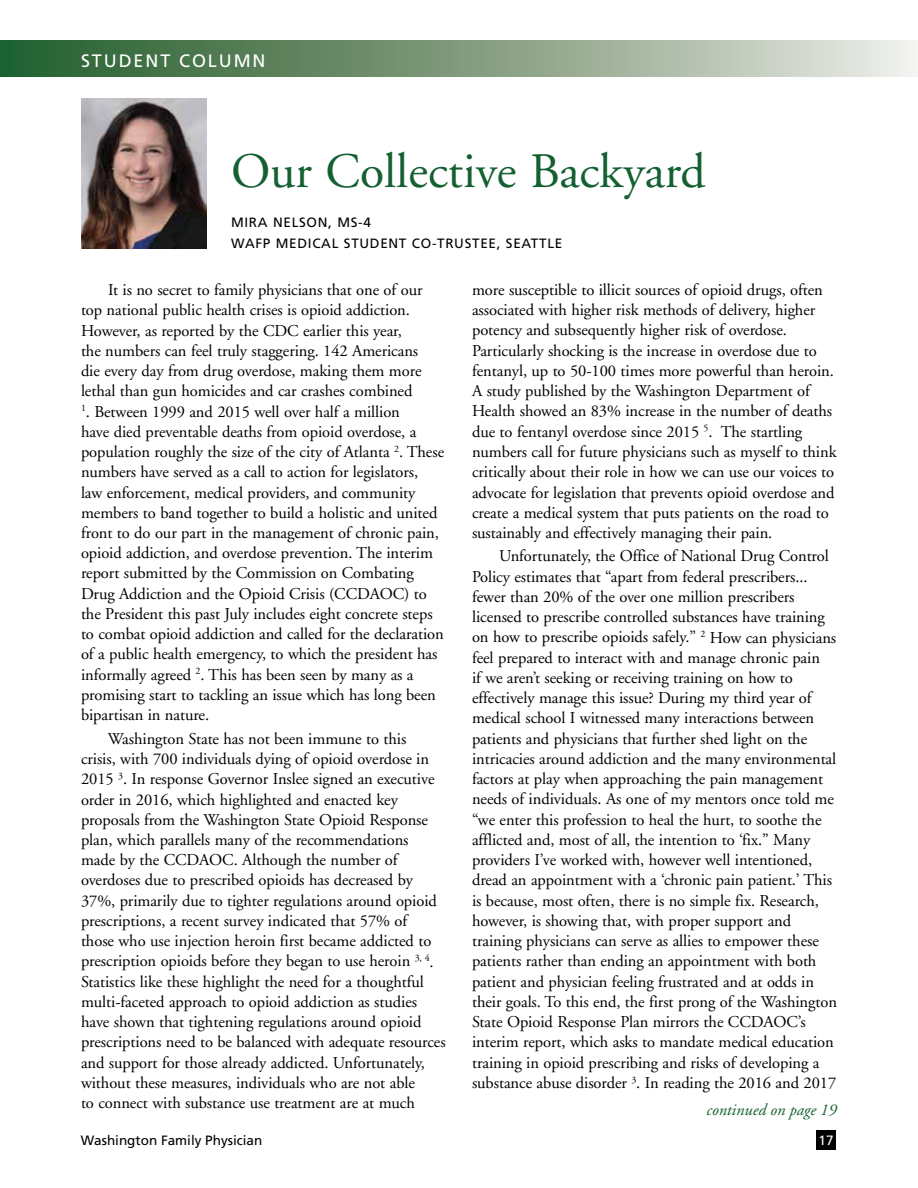
<style>
.page{position:relative;width:918px;height:1188px;background:#fff}
.page>*{position:absolute;margin:0;border:0;box-sizing:border-box;transform-origin:0 0}
.t1{font:49.5px "Adobe Garamond";color:#146031}
.t2{font:18px "Frutiger";letter-spacing:.105em;color:#fff}
.t3{font:16.5px/20.2px "Adobe Garamond";letter-spacing:-.005em;color:#000}
.t4{font:italic 16.5px "Adobe Garamond";color:#146031}
.t5{font:13.5px/21px "Frutiger";letter-spacing:.05em;color:#000}
.t6{font:13.5px "Frutiger";color:#000}
.t7{font:13.5px "Frutiger";color:#fff}
</style>
<div class="page">
<div style="left:817px;top:1130px;width:19px;height:19px;background:#000"></div>
<div style="left:0;top:40px;width:918px;height:36px;background:linear-gradient(to right,#1d5824,#ebe7e2)"></div>
<img style="left:81px;top:99px;width:126px;height:149px">
<p class="t2" style="left:81px;top:50px;width:186px">STUDENT COLUMN</p>
<h1 class="t1" style="left:231px;top:145px;width:476px">Our Collective Backyard</h1>
<p class="t5" style="left:231px;top:211px;width:333px">MIRA NELSON, MS-4<br>WAFP MEDICAL STUDENT CO-TRUSTEE, SEATTLE</p>
<p class="t3" style="left:81px;top:280px;width:343px;text-indent:27px">It is no secret to family physicians that one of our top national public health crises is opioid addiction.<br>However, as reported by the CDC earlier this year, the numbers can feel truly staggering. 142 Americans die every day from drug overdose, making them more lethal than gun homicides and car crashes combined</p>
<p class="t3" style="left:81px;top:402px;width:365px"><sup>1</sup>. Between 1999 and 2015 well over half a million<br>have died preventable deaths from opioid overdose, a population roughly the size of the city of Atlanta <sup>2</sup>. These numbers have served as a call to action for legislators,<br>law enforcement, medical providers, and community members to band together to build a holistic and united front to do our part in the management of chronic pain, opioid addiction, and overdose prevention. The interim report submitted by the Commission on Combating Drug Addiction and the Opioid Crisis (CCDAOC) to the President this past July includes eight concrete steps to combat opioid addiction and called for the declaration of a public health emergency, to which the president has informally agreed <sup>2</sup>. This has been seen by many as a promising start to tackling an issue which has long been bipartisan in nature.</p>
<p class="t3" style="left:81px;top:729px;width:366px;text-indent:27px">Washington State has not been immune to this<br>crisis, with 700 individuals dying of opioid overdose in 2015 <sup>3</sup>. In response Governor Inslee signed an executive order in 2016, which highlighted and enacted key proposals from the Washington State Opioid Response plan, which parallels many of the recommendations made by the CCDAOC. Although the number of overdoses due to prescribed opioids has decreased by 37%, primarily due to tighter regulations around opioid prescriptions, a recent survey indicated that 57% of<br>those who use injection heroin first became addicted to prescription opioids before they began to use heroin <sup>3,</sup> <sup>4</sup>.<br>Statistics like these highlight the need for a thoughtful multi-faceted approach to opioid addiction as studies have shown that tightening regulations around opioid prescriptions need to be balanced with adequate resources and support for those already addicted. Unfortunately, without these measures, individuals who are not able<br>to connect with substance use treatment are at much</p>
<p class="t3" style="left:472px;top:280px;width:366px">more susceptible to illicit sources of opioid drugs, often associated with higher risk methods of delivery, higher potency and subsequently higher risk of overdose.<br>Particularly shocking is the increase in overdose due to fentanyl, up to 50-100 times more powerful than heroin.<br>A study published by the Washington Department of Health showed an 83% increase in the number of deaths due to fentanyl overdose since 2015 <sup>5</sup>. The startling numbers call for future physicians such as myself to think critically about their role in how we can use our voices to advocate for legislation that prevents opioid overdose and create a medical system that puts patients on the road to sustainably and effectively managing their pain.</p>
<p class="t3" style="left:472px;top:547px;width:367px;text-indent:27px">Unfortunately, the Office of National Drug Control Policy estimates that “apart from federal prescribers... fewer than 20% of the over one million prescribers licensed to prescribe controlled substances have training on how to prescribe opioids safely.” <sup>2</sup> How can physicians feel prepared to interact with and manage chronic pain<br>if we aren’t seeking or receiving training on how to effectively manage this issue? During my third year of medical school I witnessed many interactions between patients and physicians that further shed light on the intricacies around addiction and the many environmental factors at play when approaching the pain management needs of individuals. As one of my mentors once told me “we enter this profession to heal the hurt, to soothe the afflicted and, most of all, the intention to ‘fix.” Many providers I’ve worked with, however well intentioned, dread an appointment with a ‘chronic pain patient.’ This is because, most often, there is no simple fix. Research, however, is showing that, with proper support and training physicians can serve as allies to empower these patients rather than ending an appointment with both patient and physician feeling frustrated and at odds in their goals. To this end, the first prong of the Washington State Opioid Response Plan mirrors the CCDAOC’s interim report, which asks to mandate medical education training in opioid prescribing and risks of developing a substance abuse disorder <sup>3</sup>. In reading the 2016 and 2017</p>
<p class="t4" style="left:706px;top:1101px;width:132px">continued on page 19</p>
<p class="t6" style="left:81px;top:1132px;width:183px">Washington Family Physician</p>
<p class="t7" style="left:819px;top:1132px;width:17px">17</p>
</div>
